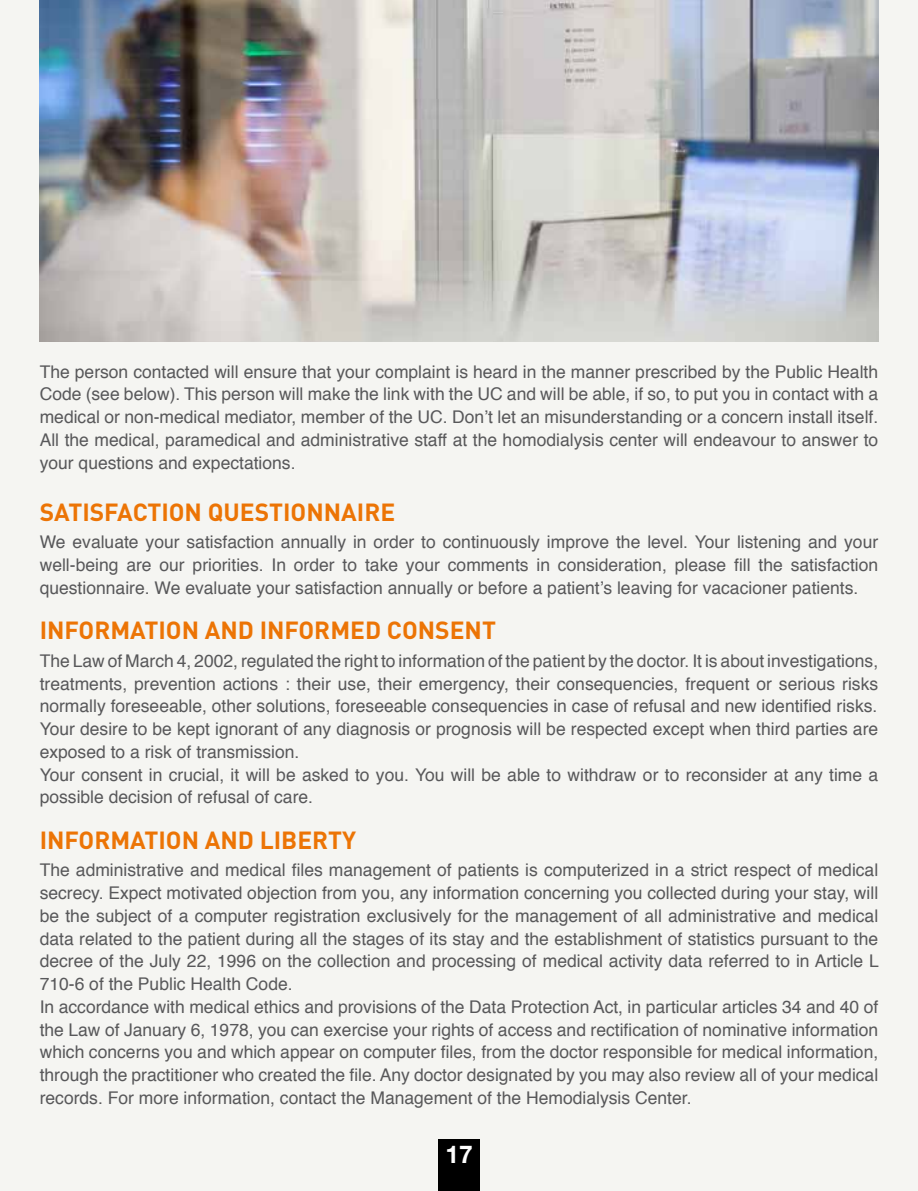
<style>
.page{position:relative;width:918px;height:1191px;background:#f5f5f2}
.page>*{position:absolute;margin:0;border:0;box-sizing:border-box;transform-origin:0 0}
.t1{font:700 24.5px "DIN";color:#ec7405}
.t2{font:700 24.5px "Helvetica Neue";color:#fff}
.t3{font:17.5px/22.8px "Helvetica";color:#58585a;text-align:justify}
</style>
<div class="page">
<div style="left:438px;top:1138px;width:42px;height:53px;background:#000"></div>
<img style="left:40px;top:0;width:838px;height:341px">
<p class="t3" style="left:40px;top:360px;width:840px">The person contacted will ensure that your complaint is heard in the manner prescribed by the Public Health Code (see below). This person will make the link with the UC and will be able, if so, to put you in contact with a medical or non-medical mediator, member of the UC. Don’t let an misunderstanding or a concern install itself.<br>All the medical, paramedical and administrative staff at the homodialysis center will endeavour to answer to your questions and expectations.</p>
<h1 class="t1" style="left:40px;top:496px;width:357px">SATISFACTION QUESTIONNAIRE</h1>
<p class="t3" style="left:40px;top:531px;width:840px">We evaluate your satisfaction annually in order to continuously improve the level. Your listening and your well-being are our priorities. In order to take your comments in consideration, please fill the satisfaction questionnaire. We evaluate your satisfaction annually or before a patient’s leaving for vacacioner patients.</p>
<h1 class="t1" style="left:40px;top:614px;width:458px">INFORMATION AND INFORMED CONSENT</h1>
<p class="t3" style="left:40px;top:650px;width:840px;text-align:left">The Law of March 4, 2002, regulated the right to information of the patient by the doctor. It is about investigations, treatments, prevention actions : their use, their emergency, their consequencies, frequent or serious risks normally foreseeable, other solutions, foreseeable consequencies in case of refusal and new identified risks.<br>Your desire to be kept ignorant of any diagnosis or prognosis will be respected except when third parties are exposed to a risk of transmission.<br>Your consent in crucial, it will be asked to you. You will be able to withdraw or to reconsider at any time a possible decision of refusal of care.</p>
<h1 class="t1" style="left:40px;top:823px;width:318px">INFORMATION AND LIBERTY</h1>
<p class="t3" style="left:40px;top:859px;width:840px;text-align:left">The administrative and medical files management of patients is computerized in a strict respect of medical secrecy. Expect motivated objection from you, any information concerning you collected during your stay, will be the subject of a computer registration exclusively for the management of all administrative and medical data related to the patient during all the stages of its stay and the establishment of statistics pursuant to the decree of the July 22, 1996 on the collection and processing of medical activity data referred to in Article L 710-6 of the Public Health Code.<br>In accordance with medical ethics and provisions of the Data Protection Act, in particular articles 34 and 40 of the Law of January 6, 1978, you can exercise your rights of access and rectification of nominative information which concerns you and which appear on computer files, from the doctor responsible for medical information, through the practitioner who created the file. Any doctor designated by you may also review all of your medical records. For more information, contact the Management of the Hemodialysis Center.</p>
<h1 class="t2" style="left:445px;top:1139px;width:29px">17</h1>
</div>
